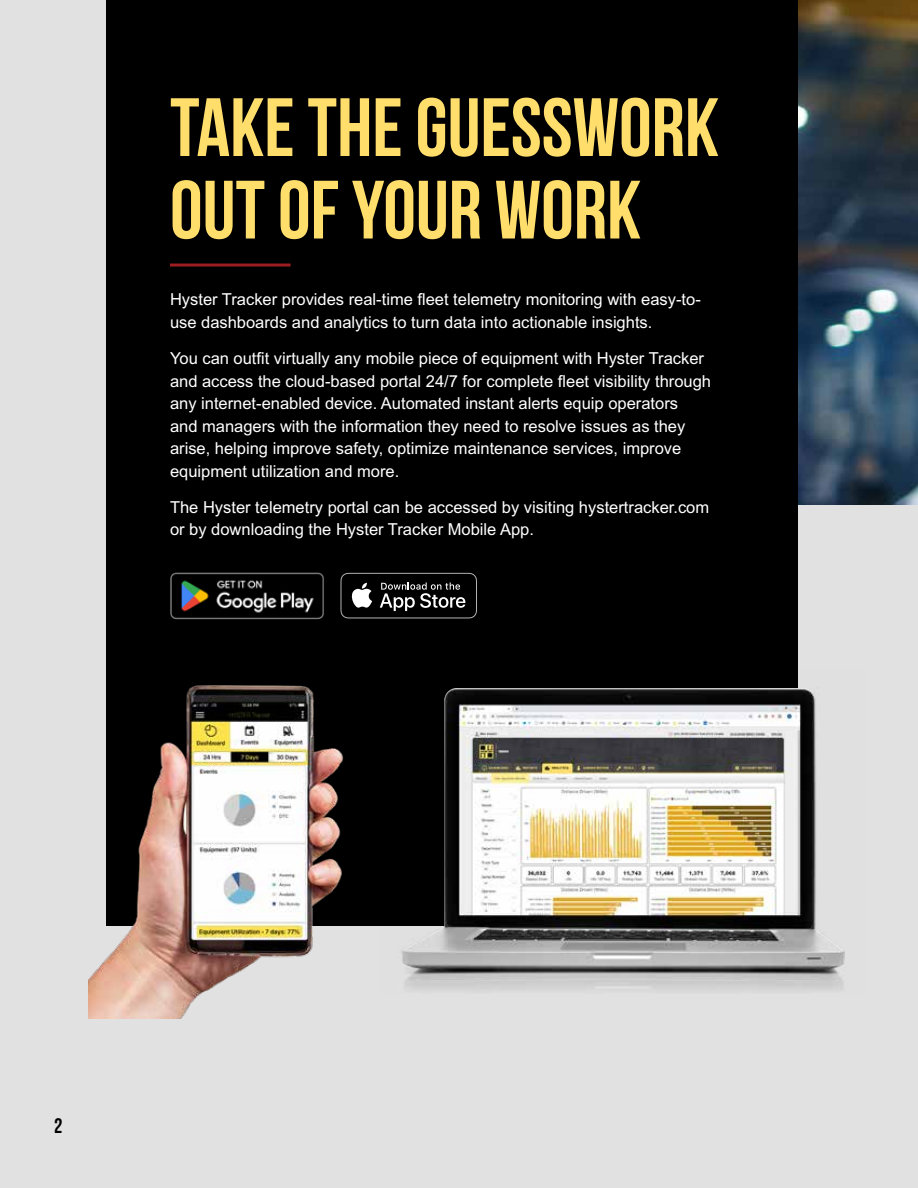
<style>
.page{position:relative;width:918px;height:1188px;background:#e2e1e1}
.page>*{position:absolute;margin:0;border:0;box-sizing:border-box;transform-origin:0 0}
.t1{font:82.5px/82.5px "Bebas Neue";color:#ffde6c}
.t2{font:21px "Bebas Neue";color:#000}
.t3{font:16.5px/22.5px "Arial MT Std";color:#fff}
</style>
<div class="page">
<img style="left:798px;top:0;width:120px;height:504px">
<div style="left:106px;top:0;width:692px;height:925px;background:#000"></div>
<hr style="left:170px;top:264px;width:121px;height:3px;background:#9e1d20">
<img style="left:89px;top:685px;width:283px;height:333px">
<img style="left:380px;top:925px;width:465px;height:65px">
<img style="left:401px;top:688px;width:443px;height:282px">
<img style="left:170px;top:572px;width:154px;height:48px">
<svg style="left:340px;top:573px;width:137px;height:45px"></svg>
<h1 class="t1" style="left:170px;top:86px;width:551px">TAKE THE GUESSWORK<br>OUT OF YOUR WORK</h1>
<p class="t3" style="left:170px;top:288px;width:532px">Hyster Tracker provides real-time fleet telemetry monitoring with easy-to&shy;use dashboards and analytics to turn data into actionable insights.</p>
<p class="t3" style="left:170px;top:347px;width:543px">You can outfit virtually any mobile piece of equipment with Hyster Tracker and access the cloud-based portal 24/7 for complete fleet visibility through any internet-enabled device. Automated instant alerts equip operators<br>and managers with the information they need to resolve issues as they arise, helping improve safety, optimize maintenance services, improve equipment utilization and more.</p>
<p class="t3" style="left:170px;top:495px;width:541px">The Hyster telemetry portal can be accessed by visiting hystertracker.com or by downloading the Hyster Tracker Mobile App.</p>
<p class="t2" style="left:54px;top:1114px;width:10px">2</p>
</div>
